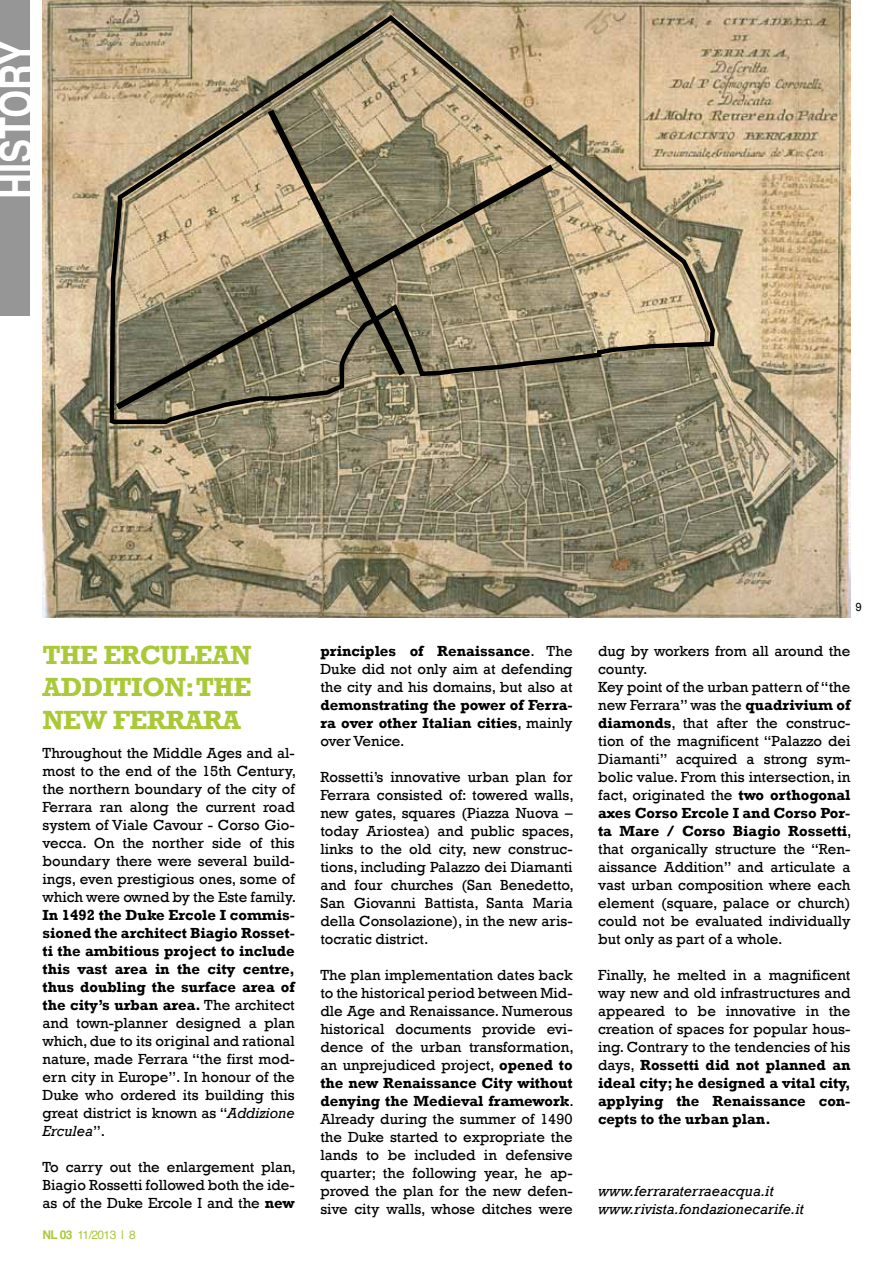
<style>
.page{position:relative;width:893px;height:1263px;background:#fff}
.page>*{position:absolute;margin:0;border:0;box-sizing:border-box;transform-origin:0 0}
.t1{font:700 45.3px "Helvetica";color:#fff;scale:.8 1}
.t2{font:700 27px/32.4px "Rockwell";letter-spacing:-.025em;color:#a9c938}
.t3{font:15px/18px "Rockwell";color:#000;text-align:justify}
.t4{font:700 15px/18px "Rockwell";color:#000;text-align:justify}
.t5{font:italic 15px/18px "Rockwell";color:#000}
.t6{font:12px "Helvetica";letter-spacing:-.05em;color:#a9c938}
.t7{font:12px "Rockwell";color:#000}
.s1{font-weight:700}
.s2{font-style:italic}
.s3{font-weight:400}
</style>
<div class="page">
<div style="left:0;top:0;width:30px;height:316px;background:#969696"></div>
<img style="left:43px;top:0;width:807px;height:618px">
<svg style="left:107px;top:12px;width:610px;height:414px"></svg>
<svg style="left:262px;top:103px;width:148px;height:56px"></svg>
<svg style="left:109px;top:159px;width:451px;height:256px"></svg>
<h1 class="t1" style="left:-20px;top:199px;width:195px;rotate:-90deg">HISTORY</h1>
<h2 class="t2" style="left:43px;top:639px;width:155px">The Erculean<br>Addition</h2>
<h2 class="t2" style="left:185px;top:671px;width:30px">: the</h2>
<h2 class="t2" style="left:43px;top:703px;width:23px">new</h2>
<h2 class="t2" style="left:113px;top:703px;width:20px">ferrara</h2>
<p class="t3" style="left:43px;top:744px;width:255px">Throughout the Middle Ages and al&shy;most to the end of the 15th Century, the northern boundary of the city of Ferrara ran along the current road system of Viale Cavour - Corso Gio&shy;vecca. On the norther side of this boundary there were several build&shy;ings, even prestigious ones, some of which were owned by the Este family.</p>
<p class="t3" style="left:43px;top:906px;width:254px"><span class="s1">In 1492 the Duke Ercole I commis&shy;sioned the architect Biagio Rosset&shy;ti the ambitious project to include this vast area in the city centre, thus doubling the surface area of the city’s urban area.</span> The architect and town-planner designed a plan which, due to its original and rational nature, made Ferrara “the first mod&shy;ern city in Europe”. In honour of the Duke who ordered its building this great district is known as “<span class="s2">Addizione Erculea</span>”.</p>
<p class="t3" style="left:43px;top:1158px;width:255px">To carry out the enlargement plan, Biagio Rossetti followed both the ide&shy;as of the Duke Ercole I and the <span class="s1">new</span></p>
<p class="t6" style="left:43px;top:1226px;width:95px"><span class="s1">NL 03</span> 11/2013 | 8</p>
<p class="t3" style="left:320px;top:642px;width:254px"><span class="s1">principles of Renaissance</span>. The Duke did not only aim at defending the city and his domains, but also at</p>
<p class="t4" style="left:320px;top:696px;width:254px">demonstrating the power of Ferra&shy;ra over other Italian cities<span class="s3">, mainly over Venice.</span></p>
<p class="t3" style="left:320px;top:768px;width:255px">Rossetti’s innovative urban plan for Ferrara consisted of: towered walls, new gates, squares (Piazza Nuova – today Ariostea) and public spaces, links to the old city, new construc&shy;tions, including Palazzo dei Diamanti and four churches (San Benedetto, San Giovanni Battista, Santa Maria della Consolazione), in the new aris&shy;tocratic district.</p>
<p class="t3" style="left:320px;top:966px;width:255px">The plan implementation dates back to the historical period between Mid&shy;dle Age and Renaissance. Numerous historical documents provide evi&shy;dence of the urban transformation, an unprejudiced project, <span class="s1">opened to the new Renaissance City without denying the Medieval framework</span>.<br>Already during the summer of 1490 the Duke started to expropriate the lands to be included in defensive quarter; the following year, he ap&shy;proved the plan for the new defen&shy;sive city walls, whose ditches were</p>
<p class="t7" style="left:855px;top:600px;width:8px">9</p>
<p class="t3" style="left:598px;top:642px;width:255px;text-align:left">dug by workers from all around the county.<br>Key point of the urban pattern of “the new Ferrara” was the <span class="s1">quadrivium of diamonds</span>, that after the construc&shy;tion of the magnificent “Palazzo dei Diamanti” acquired a strong sym&shy;bolic value. From this intersection, in fact, originated the <span class="s1">two orthogonal axes Corso Ercole I and Corso Por&shy;ta Mare / Corso Biagio Rossetti</span>, that organically structure the “Ren&shy;aissance Addition” and articulate a vast urban composition where each element (square, palace or church) could not be evaluated individually but only as part of a whole.</p>
<p class="t3" style="left:598px;top:966px;width:254px">Finally, he melted in a magnificent way new and old infrastructures and appeared to be innovative in the creation of spaces for popular hous&shy;ing. Contrary to the tendencies of his days, <span class="s1">Rossetti did not planned an ideal city; he designed a vital city, applying the Renaissance con&shy;cepts to the urban plan.</span></p>
<p class="t5" style="left:598px;top:1182px;width:207px">www.ferraraterraeacqua.it www.rivista.fondazionecarife.it</p>
</div>
